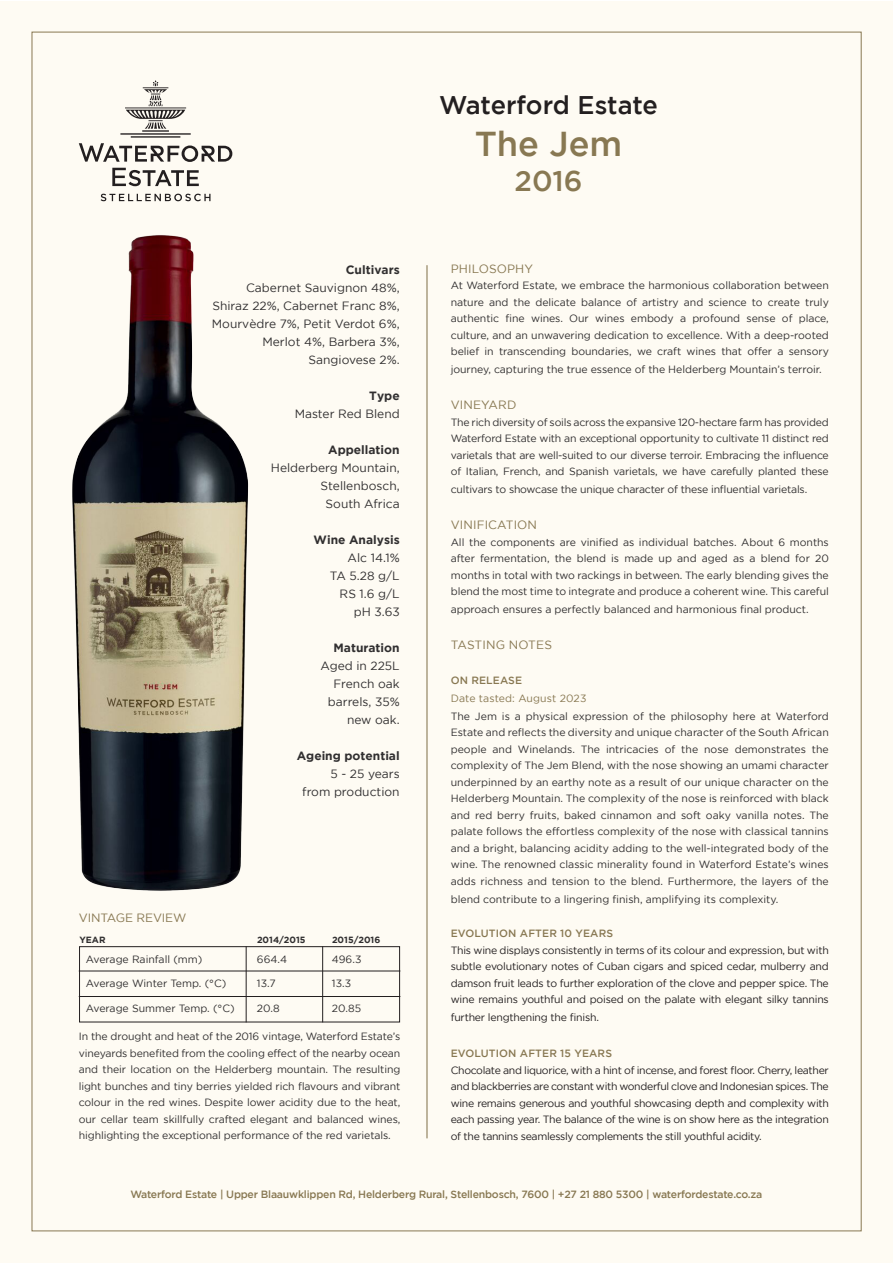
<style>
.page{position:relative;width:893px;height:1263px;background:#fff}
.page>*{position:absolute;margin:0;border:0;box-sizing:border-box;transform-origin:0 0}
.t1{font:500 34.5px "Gotham";color:#887852}
.t2{font:500 28.5px "Gotham";color:#887852}
.t3{font:500 25.5px "Gotham";letter-spacing:-.005em;color:#231f20}
.t4{font:12px/18px "Gotham";color:#312f30;text-align:right}
.t5{font:700 12px "Gotham";color:#312f30}
.t6{font:12px "Gotham";letter-spacing:.01em;color:#887852}
.t7{font:12px "Gotham";letter-spacing:-.01em;color:#887852}
.t8{font:10.5px/16.5px "Gotham";letter-spacing:-.005em;color:#312f30;text-align:justify}
.t9{font:10.5px/16.5px "Gotham";letter-spacing:-.02em;color:#231f20;text-align:justify}
.t10{font:500 10.5px "Gotham";letter-spacing:-.02em;color:#887852}
.t11{font:500 10.5px "Gotham";letter-spacing:.01em;color:#887852}
.t12{font:10.5px "Gotham";letter-spacing:.01em;color:#887852}
.t13{font:700 9px "Gotham";color:#312f30}
</style>
<div class="page">
<div style="left:0;top:1px;width:893px;height:1261px;background:#fefbf3"></div>
<svg style="left:101px;top:194px;width:110px;height:7px"></svg>
<svg style="left:112px;top:168px;width:87px;height:18px"></svg>
<svg style="left:79px;top:80px;width:153px;height:82px"></svg>
<hr style="left:426px;top:265px;width:1px;height:873px;background:#887852">
<div style="left:79px;top:946px;width:321px;height:76px;border:1px solid #231f20"></div>
<hr style="left:322px;top:946px;width:1px;height:76px;background:#231f20">
<hr style="left:246px;top:946px;width:1px;height:76px;background:#231f20">
<hr style="left:79px;top:971px;width:321px;height:1px;background:#231f20">
<img style="left:72px;top:235px;width:177px;height:656px">
<hr style="left:79px;top:996px;width:321px;height:1px;background:#231f20">
<p class="t5" style="left:346px;top:263px;width:55px">Cultivars</p>
<p class="t4" style="left:212px;top:278px;width:189px">Cabernet Sauvignon 48%,<br>Shiraz 22%, Cabernet Franc 8%,<br>Mourvèdre 7%, Petit Verdot 6%,<br>Merlot 4%, Barbera 3%,</p>
<p class="t4" style="left:309px;top:350px;width:93px">Sangiovese 2%.</p>
<p class="t5" style="left:369px;top:389px;width:32px">Type</p>
<p class="t4" style="left:295px;top:404px;width:106px">Master Red Blend</p>
<p class="t5" style="left:328px;top:443px;width:73px">Appellation</p>
<p class="t4" style="left:271px;top:458px;width:130px">Helderberg Mountain,</p>
<p class="t4" style="left:321px;top:476px;width:81px">Stellenbosch,</p>
<p class="t4" style="left:326px;top:494px;width:76px">South Africa</p>
<p class="t5" style="left:314px;top:533px;width:88px">Wine Analysis</p>
<p class="t4" style="left:348px;top:548px;width:54px">Alc 14.1%</p>
<p class="t4" style="left:330px;top:566px;width:71px">TA 5.28 g/L</p>
<p class="t4" style="left:340px;top:584px;width:62px">RS 1.6 g/L</p>
<p class="t4" style="left:354px;top:602px;width:47px">pH 3.63</p>
<p class="t5" style="left:334px;top:641px;width:68px">Maturation</p>
<p class="t4" style="left:321px;top:656px;width:81px">Aged in 225L</p>
<p class="t4" style="left:333px;top:674px;width:68px">French oak</p>
<p class="t4" style="left:328px;top:692px;width:73px">barrels, 35%</p>
<p class="t4" style="left:347px;top:710px;width:54px">new oak.</p>
<p class="t5" style="left:297px;top:749px;width:104px">Ageing potential</p>
<p class="t4" style="left:330px;top:764px;width:71px">5 - 25 years</p>
<p class="t4" style="left:302px;top:782px;width:99px">from production</p>
<p class="t7" style="left:79px;top:911px;width:109px">VINTAGE REVIEW</p>
<p class="t13" style="left:79px;top:934px;width:28px">YEAR</p>
<p class="t13" style="left:257px;top:934px;width:50px">2014/2015</p>
<p class="t13" style="left:332px;top:934px;width:50px">2015/2016</p>
<p class="t8" style="left:257px;top:951px;width:32px">664.4</p>
<p class="t8" style="left:257px;top:975px;width:20px">13.7</p>
<p class="t8" style="left:86px;top:951px;width:118px">Average Rainfall (mm)</p>
<p class="t8" style="left:86px;top:975px;width:142px">Average Winter Temp. (°C)</p>
<p class="t8" style="left:332px;top:951px;width:31px">496.3</p>
<p class="t8" style="left:332px;top:975px;width:21px">13.3</p>
<p class="t8" style="left:86px;top:1000px;width:150px">Average Summer Temp. (°C)</p>
<p class="t8" style="left:257px;top:1000px;width:24px">20.8</p>
<p class="t8" style="left:332px;top:1000px;width:31px">20.85</p>
<p class="t8" style="left:79px;top:1028px;width:323px">In the drought and heat of the 2016 vintage, Waterford Estate’s vineyards benefited from the cooling effect of the nearby ocean and their location on the Helderberg mountain. The resulting light bunches and tiny berries yielded rich flavours and vibrant colour in the red wines. Despite lower acidity due to the heat, our cellar team skillfully crafted elegant and balanced wines, highlighting the exceptional performance of the red varietals.</p>
<p class="t3" style="left:439px;top:91px;width:220px">Waterford Estate</p>
<p class="t1" style="left:475px;top:124px;width:149px">The Jem</p>
<p class="t2" style="left:515px;top:165px;width:69px">2016</p>
<p class="t6" style="left:451px;top:262px;width:84px">PHILOSOPHY</p>
<p class="t8" style="left:451px;top:277px;width:380px">At Waterford Estate, we embrace the harmonious collaboration between nature and the delicate balance of artistry and science to create truly authentic fine wines. Our wines embody a profound sense of place, culture, and an unwavering dedication to excellence. With a deep-rooted belief in transcending boundaries, we craft wines that offer a sensory</p>
<p class="t8" style="left:451px;top:361px;width:372px">journey, capturing the true essence of the Helderberg Mountain’s terroir.</p>
<p class="t6" style="left:451px;top:398px;width:67px">VINEYARD</p>
<p class="t8" style="left:451px;top:414px;width:380px">The rich diversity of soils across the expansive 120-hectare farm has provided Waterford Estate with an exceptional opportunity to cultivate 11 distinct red varietals that are well-suited to our diverse terroir. Embracing the influence of Italian, French, and Spanish varietals, we have carefully planted these</p>
<p class="t8" style="left:451px;top:481px;width:358px">cultivars to showcase the unique character of these influential varietals.</p>
<p class="t6" style="left:451px;top:518px;width:88px">VINIFICATION</p>
<p class="t8" style="left:451px;top:534px;width:380px">All the components are vinified as individual batches. About 6 months after fermentation, the blend is made up and aged as a blend for 20 months in total with two rackings in between. The early blending gives the blend the most time to integrate and produce a coherent wine. This careful</p>
<p class="t8" style="left:451px;top:601px;width:359px">approach ensures a perfectly balanced and harmonious final product.</p>
<p class="t6" style="left:451px;top:638px;width:103px">TASTING NOTES</p>
<p class="t11" style="left:451px;top:674px;width:73px">ON RELEASE</p>
<p class="t12" style="left:451px;top:692px;width:137px">Date tasted: August 2023</p>
<p class="t8" style="left:451px;top:708px;width:380px">The Jem is a physical expression of the philosophy here at Waterford Estate and reflects the diversity and unique character of the South African people and Winelands. The intricacies of the nose demonstrates the complexity of The Jem Blend, with the nose showing an umami character underpinned by an earthy note as a result of our unique character on the Helderberg Mountain. The complexity of the nose is reinforced with black and red berry fruits, baked cinnamon and soft oaky vanilla notes. The palate follows the effortless complexity of the nose with classical tannins and a bright, balancing acidity adding to the well-integrated body of the wine. The renowned classic minerality found in Waterford Estate’s wines adds richness and tension to the blend. Furthermore, the layers of the</p>
<p class="t8" style="left:451px;top:891px;width:329px">blend contribute to a lingering finish, amplifying its complexity.</p>
<p class="t11" style="left:451px;top:927px;width:164px">EVOLUTION AFTER 10 YEARS</p>
<p class="t9" style="left:451px;top:942px;width:380px">This wine displays consistently in terms of its colour and expression, but with subtle evolutionary notes of Cuban cigars and spiced cedar, mulberry and damson fruit leads to further exploration of the clove and pepper spice. The wine remains youthful and poised on the palate with elegant silky tannins</p>
<p class="t9" style="left:451px;top:1009px;width:150px">further lengthening the finish.</p>
<p class="t11" style="left:451px;top:1047px;width:163px">EVOLUTION AFTER 15 YEARS</p>
<p class="t9" style="left:451px;top:1062px;width:380px">Chocolate and liquorice, with a hint of incense, and forest floor. Cherry, leather and blackberries are constant with wonderful clove and Indonesian spices. The wine remains generous and youthful showcasing depth and complexity with each passing year. The balance of the wine is on show here as the integration of the tannins seamlessly complements the still youthful acidity.</p>
<p class="t10" style="left:130px;top:1188px;width:633px">Waterford Estate | Upper Blaauwklippen Rd, Helderberg Rural, Stellenbosch, 7600 | +27 21 880 5300 | waterfordestate.co.za</p>
</div>
